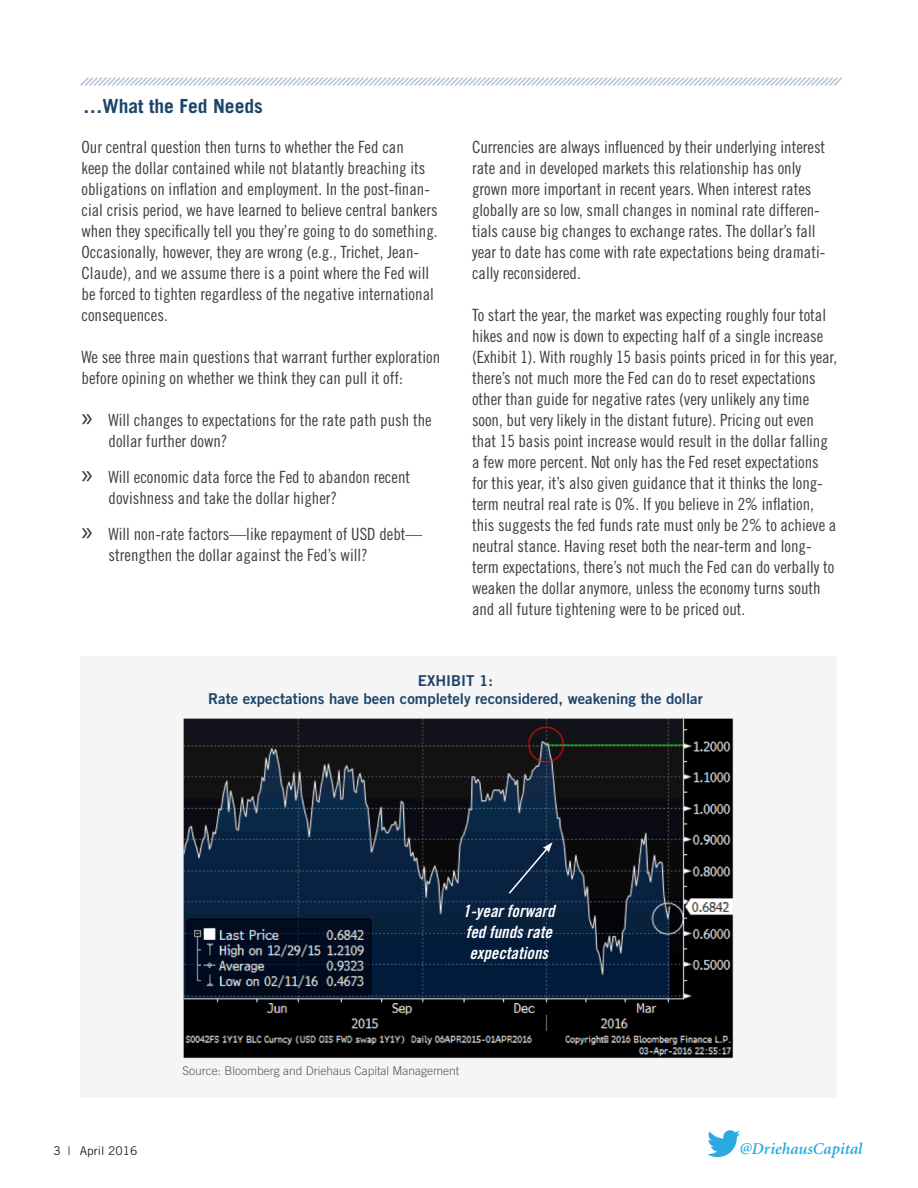
<style>
.page{position:relative;width:918px;height:1188px;background:#fff}
.page>*{position:absolute;margin:0;border:0;box-sizing:border-box;transform-origin:0 0}
.t1{font:700 19.5px "Trade Gothic";color:#1d456b}
.Bullets_Credit_Comme{font:16.8px/21px "Trade Gothic Cond Eighteen";letter-spacing:-.005em;color:#3e3e3f}
.Bullets_Credit_Comme-2{font:16.8px/21px "Trade Gothic Bold Cond Twenty Obl";color:#fff}
.t2{font:italic 600 16.5px "Minion";color:#24aae1}
.t3{font:15px/18px "Trade Gothic Bold Two";color:#1d456b;text-align:center}
.t4{font:300 12px "Trade Gothic";color:#57585a}
.t5{font:12px "Trade Gothic";color:#231f20}
.s1{font-family:"Myriad Pro";font-size:27px;color:#3b3532}
</style>
<div class="page">
<svg style="left:707px;top:1130px;width:33px;height:27px"></svg>
<svg style="left:80px;top:77px;width:763px;height:9px"></svg>
<div style="left:80px;top:656px;width:756px;height:442px;background:#f5f5f6"></div>
<img style="left:183px;top:719px;width:550px;height:339px">
<svg style="left:507px;top:842px;width:46px;height:53px;background:#162e4b"></svg>
<p class="t1" style="left:83px;top:94px;width:181px">…What the Fed Needs</p>
<p class="Bullets_Credit_Comme" style="left:82px;top:137px;width:358px">Our central question then turns to whether the Fed can<br>keep the dollar contained while not blatantly breaching its obligations on inflation and employment. In the post-finan&shy;cial crisis period, we have learned to believe central bankers when they specifically tell you they’re going to do something.<br>Occasionally, however, they are wrong (e.g., Trichet, Jean-Claude), and we assume there is a point where the Fed will be forced to tighten regardless of the negative international consequences.</p>
<p class="Bullets_Credit_Comme" style="left:82px;top:347px;width:360px">We see three main questions that warrant further exploration before opining on whether we think they can pull it off:</p>
<p class="Bullets_Credit_Comme" style="left:109px;top:410px;width:325px;text-indent:-27px"><span class="s1">»</span> Will changes to expectations for the rate path push the dollar further down?</p>
<p class="Bullets_Credit_Comme" style="left:109px;top:467px;width:303px;text-indent:-27px"><span class="s1">»</span> Will economic data force the Fed to abandon recent dovishness and take the dollar higher?</p>
<p class="Bullets_Credit_Comme" style="left:109px;top:524px;width:315px;text-indent:-27px"><span class="s1">»</span> Will non-rate factors—like repayment of USD debt— strengthen the dollar against the Fed’s will?</p>
<p class="Bullets_Credit_Comme" style="left:472px;top:137px;width:355px">Currencies are always influenced by their underlying interest rate and in developed markets this relationship has only grown more important in recent years. When interest rates globally are so low, small changes in nominal rate differen&shy;tials cause big changes to exchange rates. The dollar’s fall year to date has come with rate expectations being dramati&shy;cally reconsidered.</p>
<p class="Bullets_Credit_Comme" style="left:472px;top:305px;width:366px">To start the year, the market was expecting roughly four total hikes and now is down to expecting half of a single increase (Exhibit 1). With roughly 15 basis points priced in for this year, there’s not much more the Fed can do to reset expectations other than guide for negative rates (very unlikely any time soon, but very likely in the distant future). Pricing out even that 15 basis point increase would result in the dollar falling a few more percent. Not only has the Fed reset expectations for this year, it’s also given guidance that it thinks the long&shy;term neutral real rate is 0%. If you believe in 2% inflation, this suggests the fed funds rate must only be 2% to achieve a neutral stance. Having reset both the near-term and long&shy;term expectations, there’s not much the Fed can do verbally to weaken the dollar anymore, unless the economy turns south and all future tightening were to be priced out.</p>
<p class="t3" style="left:208px;top:672px;width:496px">EXHIBIT 1:<br>Rate expectations have been completely reconsidered, weakening the dollar</p>
<p class="Bullets_Credit_Comme-2" style="left:463px;top:900px;width:93px">1-year forward fed funds rate expectations</p>
<p class="t4" style="left:182px;top:1063px;width:278px">Source: Bloomberg and Driehaus Capital Management</p>
<p class="t5" style="left:53px;top:1143px;width:86px">3 | April 2016</p>
<p class="t2" style="left:739px;top:1140px;width:124px">@DriehausCapital</p>
</div>
